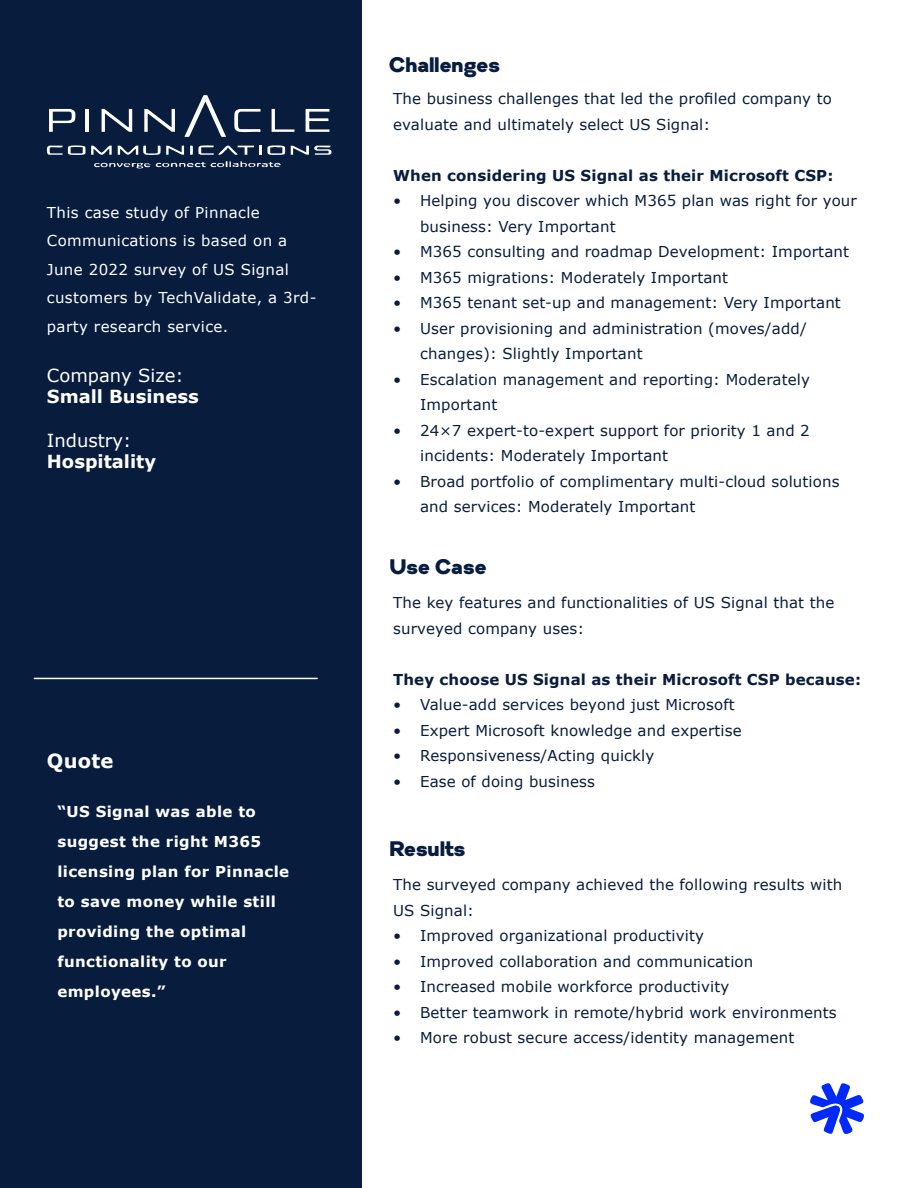
<style>
.page{position:relative;width:918px;height:1188px;background:#fff}
.page>*{position:absolute;margin:0;border:0;box-sizing:border-box;transform-origin:0 0}
.t1{font:21px "Gabriel Sans Black";letter-spacing:.005em;color:#081d3e}
.subheader{font:700 19.5px "Verdana";letter-spacing:.01em;color:#fff}
.t2{font:700 18px "Verdana";color:#fff}
.t3{font:18px "Verdana";color:#fff}
.body{font:15px/25.5px "Verdana";letter-spacing:.01em;color:#081d3e}
.t4{font:700 15px/30px "Verdana";letter-spacing:.025em;color:#fff}
.t5{font:15px/28.5px "Verdana";letter-spacing:.025em;color:#fff}
.body-2{font:700 15px "Verdana";letter-spacing:.01em;color:#081d3e}
</style>
<div class="page">
<div style="left:0;top:0;width:362px;height:1188px;background:#081d3e"></div>
<hr style="left:34px;top:678px;width:283px;height:1px;background:#fff">
<svg style="left:810px;top:1083px;width:54px;height:51px"></svg>
<svg style="left:102px;top:109px;width:30px;height:23px"></svg>
<svg style="left:306px;top:109px;width:23px;height:23px"></svg>
<svg style="left:49px;top:109px;width:27px;height:23px"></svg>
<svg style="left:234px;top:109px;width:27px;height:23px"></svg>
<svg style="left:272px;top:109px;width:22px;height:23px"></svg>
<hr style="left:86px;top:109px;width:3px;height:23px;background:#fff">
<svg style="left:291px;top:145px;width:41px;height:10px"></svg>
<svg style="left:47px;top:145px;width:238px;height:24px"></svg>
<svg style="left:144px;top:95px;width:82px;height:42px"></svg>
<p class="t5" style="left:47px;top:198px;width:271px">This case study of Pinnacle<br>Communications is based on a<br>June 2022 survey of US Signal customers by TechValidate, a 3rd&shy;party research service.</p>
<p class="t3" style="left:47px;top:364px;width:138px">Company Size:</p>
<p class="t2" style="left:47px;top:385px;width:153px">Small Business</p>
<p class="t3" style="left:47px;top:429px;width:86px">Industry:</p>
<p class="t2" style="left:47px;top:450px;width:111px">Hospitality</p>
<p class="subheader" style="left:47px;top:748px;width:68px">Quote</p>
<p class="t4" style="left:57px;top:797px;width:233px">“US Signal was able to suggest the right M365 licensing plan for Pinnacle to save money while still providing the optimal functionality to our employees.”</p>
<p class="t1" style="left:390px;top:52px;width:112px">Challenges</p>
<p class="body" style="left:393px;top:86px;width:440px">The business challenges that led the profiled company to evaluate and ultimately select US Signal:</p>
<p class="body-2" style="left:393px;top:166px;width:442px">When considering US Signal as their Microsoft CSP:</p>
<p class="body" style="left:420px;top:188px;width:438px;text-indent:-27px">• Helping you discover which M365 plan was right for your business: Very Important</p>
<p class="body" style="left:393px;top:239px;width:457px">• M365 consulting and roadmap Development: Important</p>
<p class="body" style="left:393px;top:265px;width:337px">• M365 migrations: Moderately Important</p>
<p class="body" style="left:393px;top:290px;width:449px">• M365 tenant set-up and management: Very Important</p>
<p class="body" style="left:420px;top:316px;width:388px;text-indent:-27px">• User provisioning and administration (moves/add/ changes): Slightly Important</p>
<p class="body" style="left:420px;top:367px;width:391px;text-indent:-27px">• Escalation management and reporting: Moderately<br>Important</p>
<p class="body" style="left:420px;top:418px;width:391px;text-indent:-27px">• 24×7 expert-to-expert support for priority 1 and 2 incidents: Moderately Important</p>
<p class="body" style="left:420px;top:469px;width:421px;text-indent:-27px">• Broad portfolio of complimentary multi-cloud solutions and services: Moderately Important</p>
<p class="t1" style="left:390px;top:554px;width:99px">Use Case</p>
<p class="body" style="left:393px;top:590px;width:443px">The key features and functionalities of US Signal that the surveyed company uses:</p>
<p class="body-2" style="left:393px;top:670px;width:469px">They choose US Signal as their Microsoft CSP because:</p>
<p class="body" style="left:393px;top:692px;width:343px">• Value-add services beyond just Microsoft</p>
<p class="body" style="left:393px;top:718px;width:350px">• Expert Microsoft knowledge and expertise</p>
<p class="body" style="left:393px;top:743px;width:263px">• Responsiveness/Acting quickly</p>
<p class="body" style="left:393px;top:769px;width:203px">• Ease of doing business</p>
<p class="t1" style="left:390px;top:836px;width:78px">Results</p>
<p class="body" style="left:393px;top:872px;width:451px">The surveyed company achieved the following results with<br>US Signal:</p>
<p class="body" style="left:393px;top:923px;width:312px">• Improved organizational productivity</p>
<p class="body" style="left:393px;top:949px;width:362px">• Improved collaboration and communication</p>
<p class="body" style="left:393px;top:974px;width:338px">• Increased mobile workforce productivity</p>
<p class="body" style="left:393px;top:1000px;width:445px">• Better teamwork in remote/hybrid work environments</p>
<p class="body" style="left:393px;top:1025px;width:403px">• More robust secure access/identity management</p>
</div>
